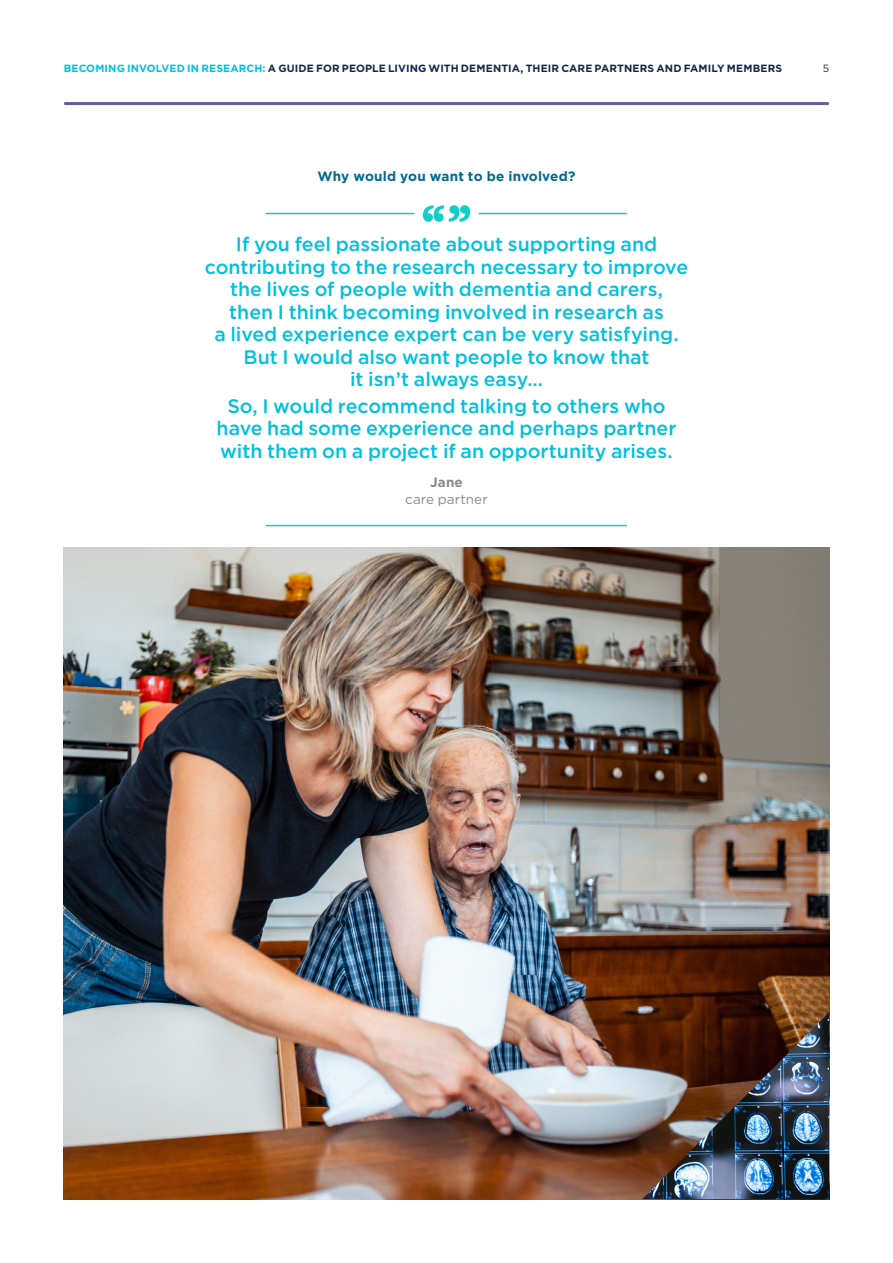
<style>
.page{position:relative;width:893px;height:1263px;background:#fff}
.page>*{position:absolute;margin:0;border:0;box-sizing:border-box;transform-origin:0 0}
.t1{font:500 19.5px/22.5px "Gotham";color:#00c1de;text-align:center}
.t2{font:700 13.5px "Gotham";letter-spacing:.015em;color:#00698f}
.t3{font:13.5px "Gotham";letter-spacing:.005em;color:#898a8d}
.t4{font:700 13.5px "Gotham";color:#898a8d}
.t5{font:700 10.5px "Gotham";letter-spacing:.01em;color:#12284b}
.t6{font:10.5px "Gotham";color:#12284b}
.s1{color:#00c1de}
</style>
<div class="page">
<hr style="left:65px;top:102px;width:763px;height:3px;background:#625e9d">
<img style="left:64px;top:548px;width:765px;height:651px">
<hr style="left:266px;top:213px;width:148px;height:1px;background:#10cfc9">
<hr style="left:479px;top:213px;width:147px;height:1px;background:#10cfc9">
<svg style="left:423px;top:205px;width:47px;height:17px"></svg>
<img style="left:642px;top:1012px;width:187px;height:187px">
<hr style="left:266px;top:525px;width:360px;height:1px;background:#10cfc9">
<p class="t5" style="left:64px;top:62px;width:720px"><span class="s1">BECOMING INVOLVED IN RESEARCH:</span> A GUIDE FOR PEOPLE LIVING WITH DEMENTIA, THEIR CARE PARTNERS AND FAMILY MEMBERS</p>
<p class="t6" style="left:823px;top:62px;width:8px">5</p>
<p class="t2" style="left:318px;top:167px;width:259px">Why would you want to be involved?</p>
<p class="t1" style="left:205px;top:233px;width:485px">If you feel passionate about supporting and contributing to the research necessary to improve the lives of people with dementia and carers,<br>then I think becoming involved in research as<br>a lived experience expert can be very satisfying.<br>But I would also want people to know that<br>it isn’t always easy…</p>
<p class="t1" style="left:217px;top:394px;width:461px">So, I would recommend talking to others who have had some experience and perhaps partner with them on a project if an opportunity arises.</p>
<p class="t4" style="left:430px;top:473px;width:34px">Jane</p>
<p class="t3" style="left:405px;top:490px;width:84px">care partner</p>
</div>
